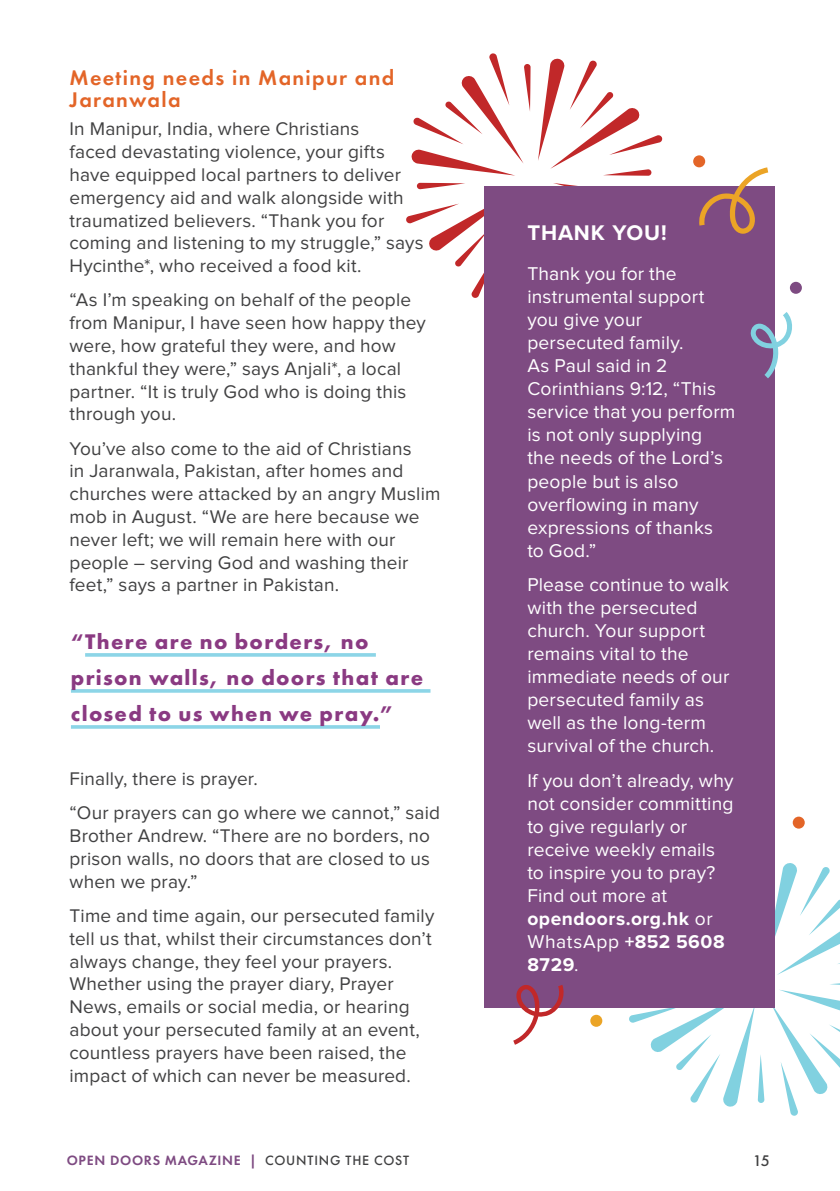
<style>
.page{position:relative;width:840px;height:1191px;background:#fff}
.page>*{position:absolute;margin:0;border:0;box-sizing:border-box;transform-origin:0 0}
.Pull_quote{font:700 22px/36px "Futura PT";letter-spacing:.06em;color:#8a3a82}
.Subtitle{font:600 22px/22px "Futura PT";letter-spacing:.06em;color:#e36528}
.First_paragraph{font:700 22px "Proxima Nova";letter-spacing:.04em;color:#fff}
.Body_text{font:19.2px/23px "Proxima Nova";letter-spacing:.01em;color:#fff}
.Body_text-2{font:19px/22.8px "Proxima Nova";letter-spacing:.01em;color:#414142}
.t1{font:500 16px "Futura PT";color:#414142}
.t2{font:600 14px "Futura PT";letter-spacing:.05em;color:#7e4b82}
.s1{font-weight:700}
.s2{font-weight:500;color:#414142}
</style>
<div class="page">
<svg style="left:406px;top:183px;width:77px;height:115px"></svg>
<svg style="left:538px;top:58px;width:124px;height:118px"></svg>
<svg style="left:411px;top:53px;width:119px;height:123px"></svg>
<svg style="left:757px;top:1054px;width:7px;height:49px"></svg>
<svg style="left:628px;top:1007px;width:126px;height:100px"></svg>
<svg style="left:764px;top:862px;width:75px;height:254px"></svg>
<div style="left:483px;top:186px;width:290px;height:821px;background:#7e4b82"></div>
<div style="left:789px;top:282px;width:12px;height:12px;background:#7e4b82;border-radius:50%"></div>
<div style="left:792px;top:816px;width:12px;height:12px;background:#e36528;border-radius:50%"></div>
<svg style="left:692px;top:155px;width:12px;height:12px"></svg>
<div style="left:590px;top:1014px;width:12px;height:12px;background:#eba426;border-radius:50%"></div>
<svg style="left:698px;top:167px;width:69px;height:67px"></svg>
<hr style="left:85px;top:653px;width:290px;height:3px;background:#8cd5e7">
<hr style="left:71px;top:689px;width:359px;height:3px;background:#8cd5e7">
<hr style="left:71px;top:725px;width:309px;height:3px;background:#8cd5e7">
<svg style="left:513px;top:985px;width:51px;height:59px"></svg>
<svg style="left:750px;top:312px;width:42px;height:66px"></svg>
<p class="Subtitle" style="left:69px;top:66px;width:326px">Meeting needs in Manipur and<br>Jaranwala</p>
<p class="Body_text-2" style="left:69px;top:118px;width:355px">In Manipur, India, where Christians<br>faced devastating violence, your gifts have equipped local partners to deliver emergency aid and walk alongside with traumatized believers. “Thank you for coming and listening to my struggle,” says Hycinthe*, who received a food kit.</p>
<p class="Body_text-2" style="left:69px;top:289px;width:357px">“As I’m speaking on behalf of the people from Manipur, I have seen how happy they were, how grateful they were, and how thankful they were,” says Anjali*, a local partner. “It is truly God who is doing this through you.</p>
<p class="Body_text-2" style="left:69px;top:437px;width:372px">You’ve also come to the aid of Christians<br>in Jaranwala, Pakistan, after homes and churches were attacked by an angry Muslim mob in August. “We are here because we never left; we will remain here with our people – serving God and washing their feet,” says a partner in Pakistan.</p>
<p class="Pull_quote" style="left:71px;top:623px;width:353px">“There are no borders, no prison walls, no doors that are closed to us when we pray.”</p>
<p class="Body_text-2" style="left:69px;top:768px;width:190px">Finally, there is prayer.</p>
<p class="Body_text-2" style="left:69px;top:802px;width:372px">“Our prayers can go where we cannot,” said Brother Andrew. “There are no borders, no prison walls, no doors that are closed to us when we pray.”</p>
<p class="Body_text-2" style="left:69px;top:905px;width:366px">Time and time again, our persecuted family tell us that, whilst their circumstances don’t always change, they feel your prayers.<br>Whether using the prayer diary, Prayer News, emails or social media, or hearing about your persecuted family at an event, countless prayers have been raised, the impact of which can never be measured.</p>
<p class="First_paragraph" style="left:527px;top:216px;width:141px">THANK YOU!</p>
<p class="Body_text" style="left:527px;top:263px;width:209px">Thank you for the instrumental support you give your persecuted family.<br>As Paul said in 2<br>Corinthians 9:12, “This service that you perform is not only supplying<br>the needs of the Lord’s people but is also overflowing in many expressions of thanks<br>to God.”</p>
<p class="Body_text" style="left:527px;top:574px;width:203px">Please continue to walk with the persecuted church. Your support remains vital to the immediate needs of our persecuted family as well as the long-term survival of the church.</p>
<p class="Body_text" style="left:527px;top:769px;width:208px">If you don’t already, why not consider committing to give regularly or receive weekly emails to inspire you to pray?<br>Find out more at <span class="s1">opendoors.org.hk</span> or<br>WhatsApp <span class="s1">+852 5608<br>8729</span>.</p>
<p class="t2" style="left:67px;top:1151px;width:343px">OPEN DOORS MAGAZINE | <span class="s2">COUNTING THE COST</span></p>
<p class="t1" style="left:752px;top:1151px;width:19px">15</p>
</div>
